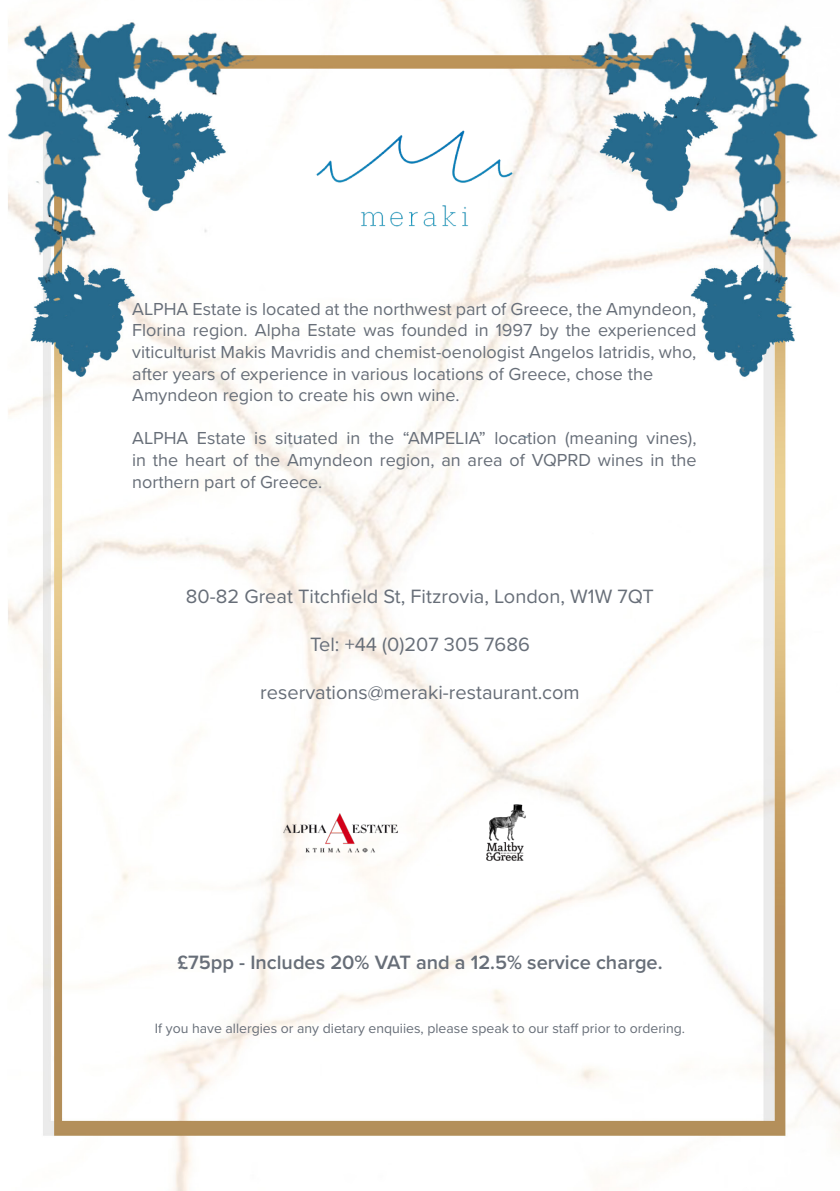
<style>
.page{position:relative;width:840px;height:1191px;background:#fff}
.page>*{position:absolute;margin:0;border:0;box-sizing:border-box;transform-origin:0 0}
.t1{font:20px "Proxima Nova";color:#676e78}
.t2{font:600 20px "Proxima Nova";color:#676e78}
.t3{font:18px/21.6px "Proxima Nova";color:#676e78;text-align:justify}
.t4{font:14px "Proxima Nova";color:#676e78}
</style>
<div class="page">
<img style="left:8px;top:0;width:831px;height:1191px">
<img style="left:266px;top:804px;width:148px;height:56px">
<img style="left:485px;top:803px;width:41px;height:58px">
<img style="left:308px;top:125px;width:212px;height:107px">
<p class="t3" style="left:132px;top:297px;width:565px">ALPHA Estate is located at the northwest part of Greece, the Amyndeon, Florina region. Alpha Estate was founded in 1997 by the experienced viticulturist Makis Mavridis and chemist-oenologist Angelos Iatridis, who, after years of experience in various locations of Greece, chose the</p>
<p class="t3" style="left:132px;top:384px;width:328px">Amyndeon region to create his own wine.</p>
<p class="t3" style="left:132px;top:427px;width:565px">ALPHA Estate is situated in the “AMPELIA” location (meaning vines), in the heart of the Amyndeon region, an area of VQPRD wines in the northern part of Greece.</p>
<p class="t1" style="left:186px;top:581px;width:469px">80-82 Great Titchfield St, Fitzrovia, London, W1W 7QT</p>
<p class="t1" style="left:310px;top:629px;width:221px">Tel: +44 (0)207 305 7686</p>
<p class="t1" style="left:260px;top:677px;width:321px">reservations@meraki-restaurant.com</p>
<p class="t2" style="left:177px;top:947px;width:486px">£75pp - Includes 20% VAT and a 12.5% service charge.</p>
<p class="t4" style="left:155px;top:1018px;width:531px">If you have allergies or any dietary enquiies, please speak to our staff prior to ordering.</p>
</div>
